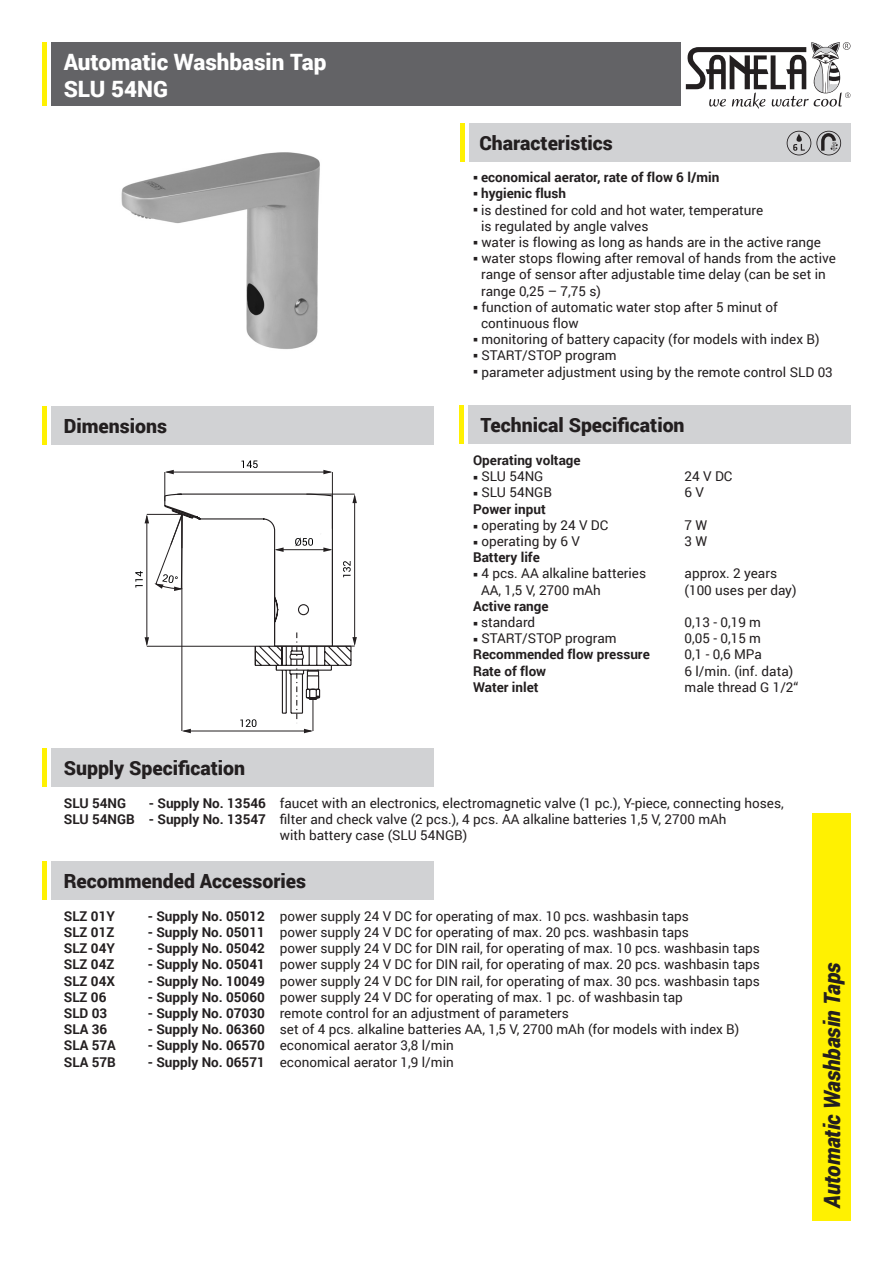
<style>
.page{position:relative;width:893px;height:1263px;background:#fff}
.page>*{position:absolute;margin:0;border:0;box-sizing:border-box;transform-origin:0 0}
.t1{font:900 22.5px "Roboto";color:#fff}
.t2{font:italic 900 22.5px "Roboto";letter-spacing:-.01em;color:#231f20;scale:.95 1}
.t3{font:900 19.5px "Roboto";color:#231f20}
.t4{font:13.5px/16.2px "Roboto";color:#231f20}
.t5{font:700 13.5px "Roboto";color:#231f20}
.s1{font-weight:700}
</style>
<div class="page">
<div style="left:51px;top:43px;width:629px;height:63px;background:#636366"></div>
<div style="left:51px;top:406px;width:383px;height:38px;background:#d1d2d4"></div>
<div style="left:812px;top:813px;width:38px;height:407px;background:#fff101"></div>
<hr style="left:43px;top:43px;width:4px;height:63px;background:#fff101">
<hr style="left:43px;top:406px;width:4px;height:38px;background:#fff101">
<div style="left:468px;top:405px;width:382px;height:38px;background:#d1d2d4"></div>
<hr style="left:459px;top:405px;width:4px;height:38px;background:#fff101">
<div style="left:51px;top:861px;width:383px;height:38px;background:#d1d2d4"></div>
<hr style="left:43px;top:861px;width:4px;height:38px;background:#fff101">
<div style="left:51px;top:748px;width:383px;height:38px;background:#d1d2d4"></div>
<hr style="left:43px;top:748px;width:4px;height:38px;background:#fff101">
<div style="left:469px;top:123px;width:381px;height:39px;background:#d1d2d4"></div>
<div style="left:460px;top:123px;width:5px;height:39px;background:#fff101"></div>
<svg style="left:686px;top:42px;width:164px;height:67px"></svg>
<svg style="left:787px;top:131px;width:54px;height:24px"></svg>
<img style="left:121px;top:152px;width:199px;height:197px">
<svg style="left:135px;top:460px;width:222px;height:273px"></svg>
<p class="t1" style="left:64px;top:46px;width:264px">Automatic Washbasin Tap</p>
<p class="t1" style="left:64px;top:73px;width:106px">SLU 54NG</p>
<p class="t3" style="left:64px;top:412px;width:105px">Dimensions</p>
<p class="t3" style="left:479px;top:129px;width:135px">Characteristics</p>
<p class="t5" style="left:473px;top:168px;width:248px">○ economical aerator, rate of flow 6 l/min</p>
<p class="t5" style="left:473px;top:184px;width:95px">○ hygienic flush</p>
<p class="t4" style="left:473px;top:201px;width:292px">○ is destined for cold and hot water, temperature</p>
<p class="t4" style="left:481px;top:217px;width:169px">is regulated by angle valves</p>
<p class="t4" style="left:473px;top:233px;width:350px">○ water is flowing as long as hands are in the active range</p>
<p class="t4" style="left:481px;top:250px;width:356px;text-indent:-8px">○ water stops flowing after removal of hands from the active range of sensor after adjustable time delay (can be set in range 0,25 – 7,75 s)</p>
<p class="t4" style="left:473px;top:298px;width:306px">○ function of automatic water stop after 5 minut of</p>
<p class="t4" style="left:481px;top:314px;width:99px">continuous flow</p>
<p class="t4" style="left:473px;top:331px;width:348px">○ monitoring of battery capacity (for models with index B)</p>
<p class="t4" style="left:473px;top:347px;width:145px">○ START/STOP program</p>
<p class="t4" style="left:473px;top:363px;width:361px">○ parameter adjustment using by the remote control SLD 03</p>
<p class="t3" style="left:480px;top:411px;width:206px">Technical Specification</p>
<p class="t5" style="left:473px;top:451px;width:109px">Operating voltage</p>
<p class="t4" style="left:473px;top:468px;width:72px">○ SLU 54NG</p>
<p class="t4" style="left:685px;top:468px;width:49px">24 V DC</p>
<p class="t4" style="left:473px;top:484px;width:81px">○ SLU 54NGB</p>
<p class="t4" style="left:685px;top:484px;width:21px">6 V</p>
<p class="t5" style="left:473px;top:499px;width:74px">Power input</p>
<p class="t4" style="left:473px;top:516px;width:137px">○ operating by 24 V DC</p>
<p class="t4" style="left:685px;top:516px;width:24px">7 W</p>
<p class="t4" style="left:473px;top:533px;width:108px">○ operating by 6 V</p>
<p class="t4" style="left:685px;top:533px;width:24px">3 W</p>
<p class="t5" style="left:473px;top:548px;width:68px">Battery life</p>
<p class="t4" style="left:473px;top:565px;width:174px">○ 4 pcs. AA alkaline batteries</p>
<p class="t4" style="left:685px;top:565px;width:94px">approx. 2 years</p>
<p class="t4" style="left:481px;top:581px;width:121px">AA, 1,5 V, 2700 mAh</p>
<p class="t4" style="left:685px;top:581px;width:114px">(100 uses per day)</p>
<p class="t5" style="left:473px;top:596px;width:77px">Active range</p>
<p class="t4" style="left:473px;top:614px;width:64px">○ standard</p>
<p class="t4" style="left:685px;top:614px;width:78px">0,13 - 0,19 m</p>
<p class="t4" style="left:473px;top:630px;width:145px">○ START/STOP program</p>
<p class="t4" style="left:685px;top:630px;width:78px">0,05 - 0,15 m</p>
<p class="t5" style="left:473px;top:645px;width:178px">Recommended flow pressure</p>
<p class="t4" style="left:685px;top:646px;width:79px">0,1 - 0,6 MPa</p>
<p class="t5" style="left:473px;top:661px;width:75px">Rate of flow</p>
<p class="t4" style="left:685px;top:662px;width:110px">6 l/min. (inf. data)</p>
<p class="t5" style="left:473px;top:677px;width:67px">Water inlet</p>
<p class="t4" style="left:685px;top:678px;width:115px">male thread G 1/2“</p>
<p class="t3" style="left:64px;top:754px;width:183px">Supply Specification</p>
<p class="t5" style="left:64px;top:793px;width:64px">SLU 54NG</p>
<p class="t4" style="left:149px;top:794px;width:636px"><span class="s1">- Supply No. 13546</span> faucet with an electronics, electromagnetic valve (1 pc.), Y-piece, connecting hoses,</p>
<p class="t4" style="left:64px;top:810px;width:664px"><span class="s1">SLU 54NGB - Supply No. 13547</span> filter and check valve (2 pcs.), 4 pcs. AA alkaline batteries 1,5 V, 2700 mAh</p>
<p class="t4" style="left:280px;top:827px;width:189px">with battery case (SLU 54NGB)</p>
<p class="t3" style="left:64px;top:867px;width:244px">Recommended Accessories</p>
<p class="t5" style="left:64px;top:906px;width:53px">SLZ 01Y</p>
<p class="t4" style="left:148px;top:907px;width:543px"><span class="s1">- Supply No. 05012</span> power supply 24 V DC for operating of max. 10 pcs. washbasin taps</p>
<p class="t5" style="left:64px;top:923px;width:52px">SLZ 01Z</p>
<p class="t4" style="left:148px;top:923px;width:543px"><span class="s1">- Supply No. 05011</span> power supply 24 V DC for operating of max. 20 pcs. washbasin taps</p>
<p class="t5" style="left:64px;top:939px;width:53px">SLZ 04Y</p>
<p class="t4" style="left:148px;top:940px;width:613px"><span class="s1">- Supply No. 05042</span> power supply 24 V DC for DIN rail, for operating of max. 10 pcs. washbasin taps</p>
<p class="t5" style="left:64px;top:955px;width:52px">SLZ 04Z</p>
<p class="t4" style="left:148px;top:956px;width:613px"><span class="s1">- Supply No. 05041</span> power supply 24 V DC for DIN rail, for operating of max. 20 pcs. washbasin taps</p>
<p class="t5" style="left:64px;top:971px;width:53px">SLZ 04X</p>
<p class="t4" style="left:148px;top:972px;width:613px"><span class="s1">- Supply No. 10049</span> power supply 24 V DC for DIN rail, for operating of max. 30 pcs. washbasin taps</p>
<p class="t5" style="left:64px;top:987px;width:44px">SLZ 06</p>
<p class="t4" style="left:148px;top:988px;width:537px"><span class="s1">- Supply No. 05060</span> power supply 24 V DC for operating of max. 1 pc. of washbasin tap</p>
<p class="t5" style="left:64px;top:1004px;width:45px">SLD 03</p>
<p class="t4" style="left:148px;top:1004px;width:423px"><span class="s1">- Supply No. 07030</span> remote control for an adjustment of parameters</p>
<p class="t5" style="left:64px;top:1020px;width:45px">SLA 36</p>
<p class="t4" style="left:148px;top:1021px;width:593px"><span class="s1">- Supply No. 06360</span> set of 4 pcs. alkaline batteries AA, 1,5 V, 2700 mAh (for models with index B)</p>
<p class="t5" style="left:64px;top:1036px;width:54px">SLA 57A</p>
<p class="t4" style="left:148px;top:1037px;width:307px"><span class="s1">- Supply No. 06570</span> economical aerator 3,8 l/min</p>
<p class="t5" style="left:64px;top:1052px;width:54px">SLA 57B</p>
<p class="t4" style="left:148px;top:1053px;width:307px"><span class="s1">- Supply No. 06571</span> economical aerator 1,9 l/min</p>
<p class="t2" style="left:816px;top:1208px;width:260px;rotate:-90deg">Automatic Washbasin Taps</p>
</div>
